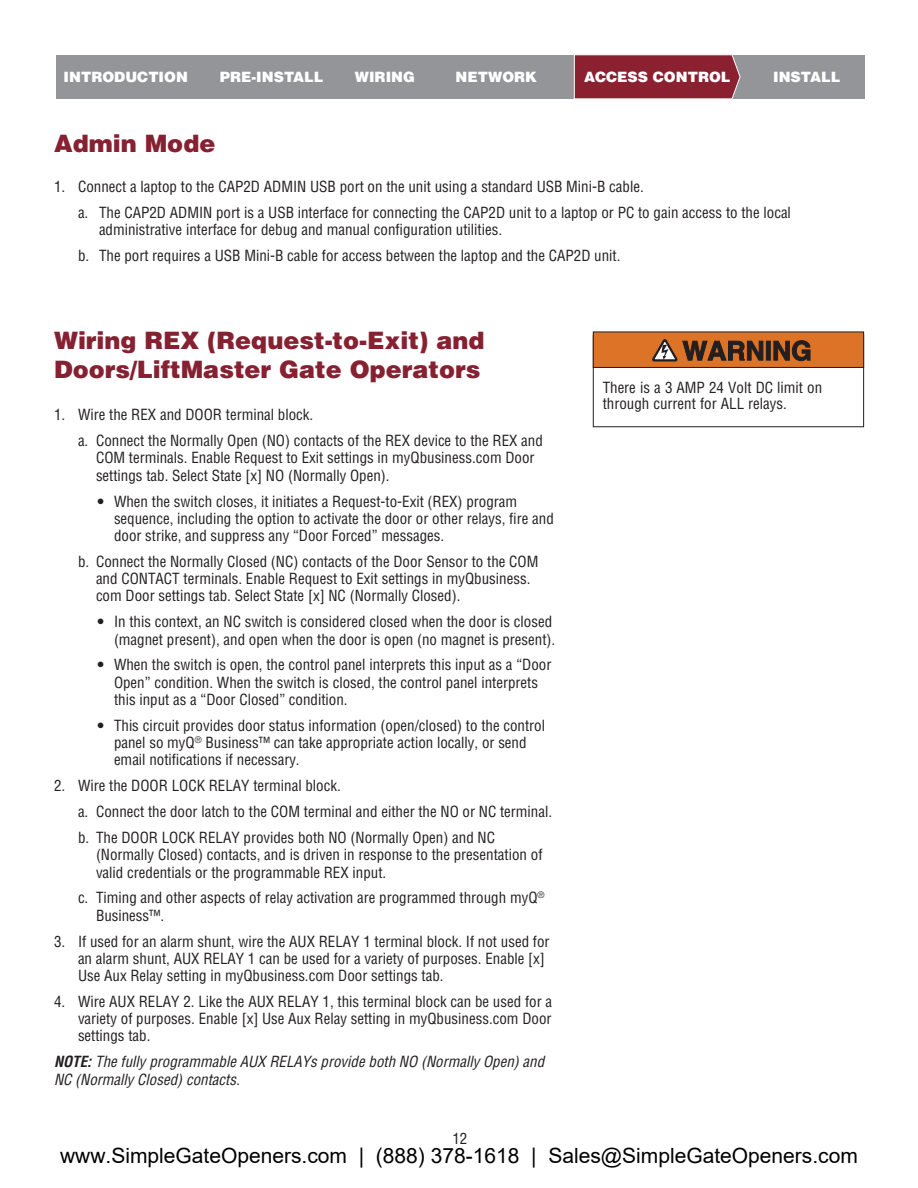
<style>
.page{position:relative;width:918px;height:1188px;background:#fff}
.page>*{position:absolute;margin:0;border:0;box-sizing:border-box;transform-origin:0 0}
.t1{font:900 24px/28.8px "Helvetica LT Std";color:#852131}
.t2{font:21px "Arial";color:#000}
.t3{font:condensed 15px/17.2px "Helvetica LT Std";color:#231f20}
.t4{font:italic condensed 15px/17.2px "Helvetica LT Std";color:#231f20}
.t5{font:900 14.25px "Helvetica LT Std";color:#fff}
.s1{font-weight:300}
.s2{font-weight:700}
</style>
<div class="page">
<div style="left:56px;top:55px;width:808px;height:44px;background:#939598"></div>
<svg style="left:574px;top:54px;width:167px;height:45px;background:#912e3e"></svg>
<div style="left:593px;top:335px;width:271px;height:92px;border:1px solid #231f20"></div>
<div style="left:593px;top:332px;width:271px;height:35px;background:#dd7326"></div>
<svg style="left:652px;top:339px;width:112px;height:23px"></svg>
<hr style="left:766px;top:341px;width:4px;height:19px;background:#231f20">
<div style="left:766px;top:341px;width:5px;height:20px;border:1px solid #231f20"></div>
<svg style="left:773px;top:340px;width:38px;height:21px"></svg>
<div style="left:593px;top:332px;width:271px;height:36px;border:1px solid #231f20"></div>
<p class="t5" style="left:64px;top:72px;width:126px">INTRODUCTION</p>
<p class="t5" style="left:220px;top:72px;width:105px">PRE-INSTALL</p>
<p class="t5" style="left:355px;top:72px;width:62px">WIRING</p>
<p class="t5" style="left:584px;top:72px;width:148px">ACCESS CONTROL</p>
<p class="t5" style="left:773px;top:72px;width:69px">INSTALL</p>
<p class="t5" style="left:456px;top:72px;width:83px">NETWORK</p>
<h1 class="t1" style="left:54px;top:131px;width:163px">Admin Mode</h1>
<p class="t3" style="left:78px;top:175px;width:714px;line-height:26px;text-indent:-24px">1. Connect a laptop to the CAP2D ADMIN USB port on the unit using a standard USB Mini-B cable.<br>a. The CAP2D ADMIN port is a USB interface for connecting the CAP2D unit to a laptop or PC to gain access to the local</p>
<p class="t3" style="left:78px;top:218px;width:544px;line-height:26px;text-indent:21px">administrative interface for debug and manual configuration utilities.<br>b. The port requires a USB Mini-B cable for access between the laptop and the CAP2D unit.</p>
<h1 class="t1" style="left:54px;top:328px;width:432px">Wiring REX (Request-to-Exit) and<br>Doors/LiftMaster Gate Operators</h1>
<p class="t3" style="left:78px;top:403px;width:466px;line-height:26px;text-indent:-24px">1. Wire the REX and DOOR terminal block.<br>a. Connect the Normally Open (NO) contacts of the REX device to the REX and</p>
<p class="t3" style="left:96px;top:450px;width:440px">COM terminals. Enable Request to Exit settings in myQbusiness.com Door settings tab. Select State [x] NO (Normally Open).</p>
<p class="t3" style="left:114px;top:493px;width:441px;text-indent:-18px"><span class="s1">•</span> When the switch closes, it initiates a Request-to-Exit (REX) program sequence, including the option to activate the door or other relays, fire and door strike, and suppress any “Door Forced” messages.</p>
<p class="t3" style="left:96px;top:554px;width:444px;text-indent:-18px">b. Connect the Normally Closed (NC) contacts of the Door Sensor to the COM and CONTACT terminals. Enable Request to Exit settings in myQbusiness. com Door settings tab. Select State [x] NC (Normally Closed).</p>
<p class="t3" style="left:96px;top:614px;width:461px;text-align:right"><span class="s1">•</span> In this context, an NC switch is considered closed when the door is closed (magnet present), and open when the door is open (no magnet is present).</p>
<p class="t3" style="left:114px;top:657px;width:439px;text-indent:-18px"><span class="s1">•</span> When the switch is open, the control panel interprets this input as a “Door<br>Open” condition. When the switch is closed, the control panel interprets this input as a “Door Closed” condition.</p>
<p class="t3" style="left:114px;top:718px;width:433px;text-indent:-18px"><span class="s1">•</span> This circuit provides door status information (open/closed) to the control panel so myQ<sup>®</sup> Business™ can take appropriate action locally, or send email notifications if necessary.</p>
<p class="t3" style="left:78px;top:774px;width:476px;line-height:26px;text-indent:-24px">2. Wire the DOOR LOCK RELAY terminal block.<br>a. Connect the door latch to the COM terminal and either the NO or NC terminal. b. The DOOR LOCK RELAY provides both NO (Normally Open) and NC</p>
<p class="t3" style="left:96px;top:847px;width:448px">(Normally Closed) contacts, and is driven in response to the presentation of valid credentials or the programmable REX input.</p>
<p class="t3" style="left:96px;top:890px;width:450px;text-indent:-18px">c. Timing and other aspects of relay activation are programmed through myQ<sup>®<br></sup>Business™.</p>
<p class="t3" style="left:78px;top:933px;width:473px;text-indent:-24px">3. If used for an alarm shunt, wire the AUX RELAY 1 terminal block. If not used for an alarm shunt, AUX RELAY 1 can be used for a variety of purposes. Enable [x]<br>Use Aux Relay setting in myQbusiness.com Door settings tab.</p>
<p class="t3" style="left:78px;top:994px;width:476px;text-align:justify;text-indent:-24px">4. Wire AUX RELAY 2. Like the AUX RELAY 1, this terminal block can be used for a variety of purposes. Enable [x] Use Aux Relay setting in myQbusiness.com Door settings tab.</p>
<p class="t4" style="left:54px;top:1054px;width:492px"><span class="s2">NOTE:</span> The fully programmable AUX RELAYs provide both NO (Normally Open) and<br>NC (Normally Closed) contacts.</p>
<p class="t3" style="left:452px;top:1131px;width:16px">12</p>
<p class="t3" style="left:603px;top:380px;width:221px;line-height:16.5px">There is a 3 AMP 24 Volt DC limit on through current for ALL relays.</p>
<h2 class="t2" style="left:60px;top:1142px;width:799px">www.SimpleGateOpeners.com | (888) 378-1618 | Sales@SimpleGateOpeners.com</h2>
</div>
